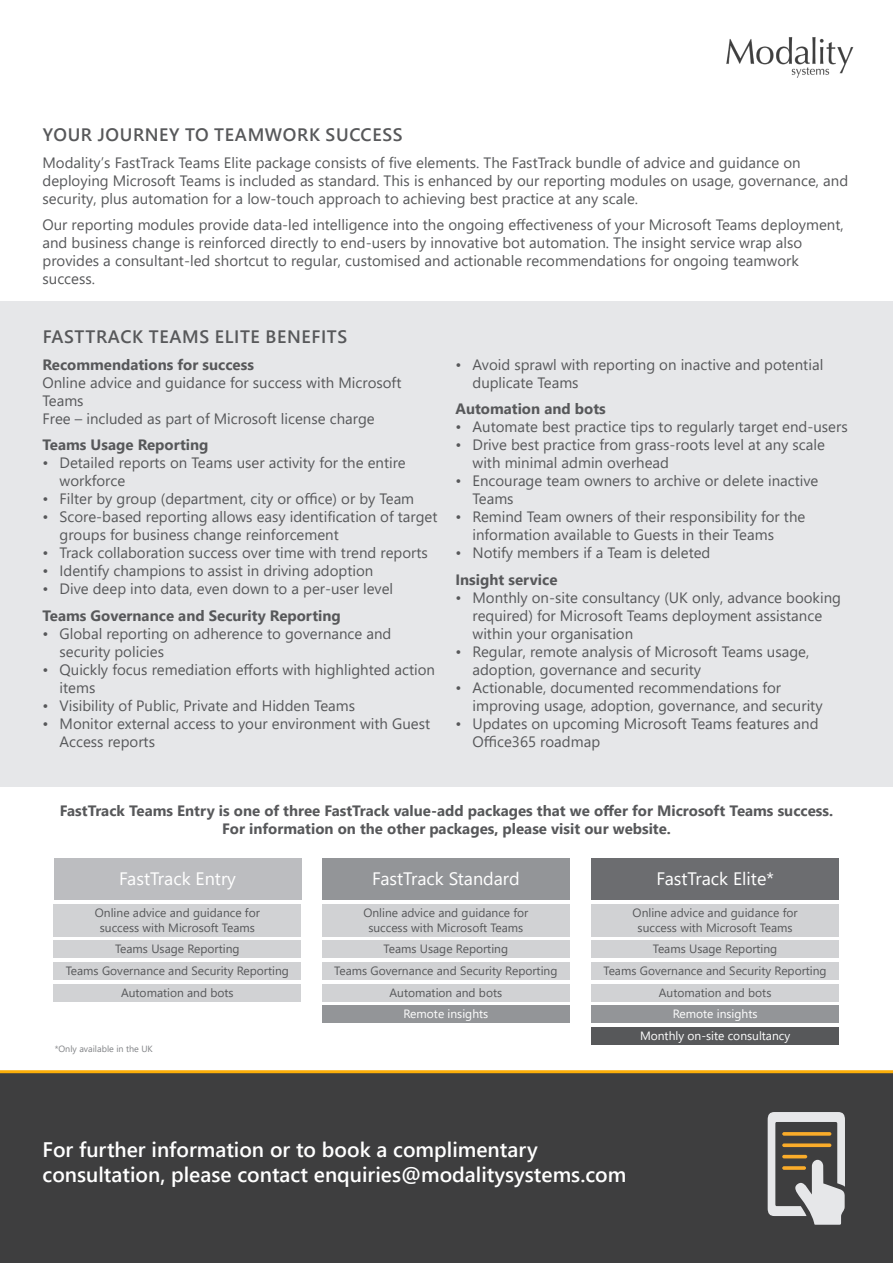
<style>
.page{position:relative;width:893px;height:1263px;background:#fff}
.page>*{position:absolute;margin:0;border:0;box-sizing:border-box;transform-origin:0 0}
.t1{font:600 21px/25.2px "Segoe UI";color:#fff}
.t2{font:600 18px "Segoe UI";letter-spacing:.035em;color:#57585a}
.t3{font:18px "Segoe UI";color:#fff}
.body_copy{font:15px/18px "Segoe UI";color:#57585a}
.body_copy-2{font:700 15px/18px "Segoe UI";color:#57585a;text-align:center}
.t4{font:12px/14.4px "Segoe UI";color:#57585a;text-align:center}
.t5{font:12px "Segoe UI";color:#fff}
.t6{font:9px "Segoe UI";color:#808285}
.s1{font-weight:700}
</style>
<div class="page">
<div style="left:0;top:301px;width:893px;height:486px;background:#e6e7e9"></div>
<img style="left:726px;top:37px;width:128px;height:41px">
<div style="left:0;top:1070px;width:893px;height:193px;background:#3e3e3f"></div>
<svg style="left:768px;top:1112px;width:77px;height:113px;background:#8f8f91"></svg>
<svg style="left:782px;top:1132px;width:49px;height:4px"></svg>
<svg style="left:782px;top:1143px;width:49px;height:4px"></svg>
<hr style="left:782px;top:1155px;width:25px;height:3px;background:#faac2a;border-radius:2px">
<svg style="left:782px;top:1166px;width:24px;height:4px"></svg>
<div style="left:591px;top:904px;width:248px;height:32px;background:#d1d2d4"></div>
<div style="left:591px;top:940px;width:248px;height:18px;background:#d1d2d4"></div>
<div style="left:591px;top:962px;width:248px;height:18px;background:#d1d2d4"></div>
<div style="left:591px;top:984px;width:248px;height:17px;background:#d1d2d4"></div>
<div style="left:591px;top:1005px;width:248px;height:18px;background:#939598"></div>
<div style="left:591px;top:1027px;width:248px;height:18px;background:#57585a"></div>
<div style="left:591px;top:858px;width:248px;height:42px;background:#6c6d70"></div>
<div style="left:322px;top:904px;width:248px;height:32px;background:#d1d2d4"></div>
<div style="left:322px;top:940px;width:248px;height:18px;background:#d1d2d4"></div>
<div style="left:322px;top:962px;width:248px;height:18px;background:#d1d2d4"></div>
<div style="left:322px;top:984px;width:248px;height:17px;background:#d1d2d4"></div>
<div style="left:322px;top:1005px;width:248px;height:18px;background:#939598"></div>
<div style="left:322px;top:858px;width:248px;height:42px;background:#939598"></div>
<div style="left:54px;top:904px;width:247px;height:32px;background:#d1d2d4"></div>
<div style="left:54px;top:940px;width:247px;height:18px;background:#d1d2d4"></div>
<div style="left:54px;top:962px;width:247px;height:18px;background:#d1d2d4"></div>
<div style="left:54px;top:984px;width:247px;height:17px;background:#d1d2d4"></div>
<div style="left:54px;top:858px;width:247px;height:42px;background:#bcbdc0"></div>
<p class="t2" style="left:43px;top:118px;width:361px">YOUR JOURNEY TO TEAMWORK SUCCESS</p>
<p class="body_copy" style="left:43px;top:152px;width:807px">Modality’s FastTrack Teams Elite package consists of five elements. The FastTrack bundle of advice and guidance on deploying Microsoft Teams is included as standard. This is enhanced by our reporting modules on usage, governance, and security, plus automation for a low-touch approach to achieving best practice at any scale.</p>
<p class="body_copy" style="left:43px;top:214px;width:803px">Our reporting modules provide data-led intelligence into the ongoing effectiveness of your Microsoft Teams deployment, and business change is reinforced directly to end-users by innovative bot automation. The insight service wrap also provides a consultant-led shortcut to regular, customised and actionable recommendations for ongoing teamwork success.</p>
<p class="t2" style="left:43px;top:320px;width:306px">FASTTRACK TEAMS ELITE BENEFITS</p>
<p class="body_copy" style="left:43px;top:354px;width:360px"><span class="s1">Recommendations for success<br></span>Online advice and guidance for success with Microsoft<br>Teams</p>
<p class="body_copy" style="left:43px;top:408px;width:334px">Free – included as part of Microsoft license charge</p>
<p class="body_copy-2" style="left:43px;top:434px;width:168px">Teams Usage Reporting</p>
<p class="body_copy" style="left:60px;top:452px;width:348px;text-indent:-17px">• Detailed reports on Teams user activity for the entire workforce</p>
<p class="body_copy" style="left:43px;top:488px;width:373px">• Filter by group (department, city or office) or by Team</p>
<p class="body_copy" style="left:60px;top:506px;width:379px;text-indent:-17px">• Score-based reporting allows easy identification of target groups for business change reinforcement</p>
<p class="body_copy" style="left:43px;top:542px;width:387px">• Track collaboration success over time with trend reports</p>
<p class="body_copy" style="left:43px;top:560px;width:332px">• Identify champions to assist in driving adoption</p>
<p class="body_copy" style="left:43px;top:578px;width:352px">• Dive deep into data, even down to a per-user level</p>
<p class="body_copy-2" style="left:43px;top:605px;width:300px">Teams Governance and Security Reporting</p>
<p class="body_copy" style="left:60px;top:623px;width:333px;text-indent:-17px">• Global reporting on adherence to governance and security policies</p>
<p class="body_copy" style="left:60px;top:659px;width:377px;text-indent:-17px">• Quickly focus remediation efforts with highlighted action items</p>
<p class="body_copy" style="left:43px;top:695px;width:314px">• Visibility of Public, Private and Hidden Teams</p>
<p class="body_copy" style="left:60px;top:713px;width:372px;text-indent:-17px">• Monitor external access to your environment with Guest<br>Access reports</p>
<p class="body_copy" style="left:472px;top:354px;width:352px;text-indent:-17px">• Avoid sprawl with reporting on inactive and potential duplicate Teams</p>
<p class="body_copy-2" style="left:455px;top:398px;width:152px">Automation and bots</p>
<p class="body_copy" style="left:455px;top:416px;width:394px">• Automate best practice tips to regularly target end-users</p>
<p class="body_copy" style="left:472px;top:434px;width:354px;text-indent:-17px">• Drive best practice from grass-roots level at any scale with minimal admin overhead</p>
<p class="body_copy" style="left:472px;top:470px;width:347px;text-indent:-17px">• Encourage team owners to archive or delete inactive<br>Teams</p>
<p class="body_copy" style="left:472px;top:506px;width:334px;text-indent:-17px">• Remind Team owners of their responsibility for the information available to Guests in their Teams</p>
<p class="body_copy" style="left:455px;top:542px;width:256px">• Notify members if a Team is deleted</p>
<p class="body_copy-2" style="left:455px;top:569px;width:103px">Insight service</p>
<p class="body_copy" style="left:472px;top:587px;width:370px;text-indent:-17px">• Monthly on-site consultancy (UK only, advance booking required) for Microsoft Teams deployment assistance within your organisation</p>
<p class="body_copy" style="left:472px;top:641px;width:338px;text-indent:-17px">• Regular, remote analysis of Microsoft Teams usage, adoption, governance and security</p>
<p class="body_copy" style="left:472px;top:677px;width:352px;text-indent:-17px">• Actionable, documented recommendations for improving usage, adoption, governance, and security</p>
<p class="body_copy" style="left:472px;top:713px;width:347px;text-indent:-17px">• Updates on upcoming Microsoft Teams features and<br>Office365 roadmap</p>
<p class="body_copy-2" style="left:60px;top:800px;width:775px">FastTrack Teams Entry is one of three FastTrack value-add packages that we offer for Microsoft Teams success.<br>For information on the other packages, please visit our website.</p>
<p class="t3" style="left:119px;top:861px;width:118px">FastTrack Entry</p>
<p class="t4" style="left:95px;top:904px;width:166px">Online advice and guidance for success with Microsoft Teams</p>
<p class="t4" style="left:115px;top:941px;width:126px">Teams Usage Reporting</p>
<p class="t4" style="left:66px;top:962px;width:225px">Teams Governance and Security Reporting</p>
<p class="t4" style="left:121px;top:984px;width:114px">Automation and bots</p>
<p class="t6" style="left:55px;top:1040px;width:100px">*Only available in the UK</p>
<p class="t3" style="left:372px;top:861px;width:149px">FastTrack Standard</p>
<p class="t4" style="left:363px;top:904px;width:166px">Online advice and guidance for success with Microsoft Teams</p>
<p class="t4" style="left:384px;top:941px;width:126px">Teams Usage Reporting</p>
<p class="t4" style="left:334px;top:962px;width:225px">Teams Governance and Security Reporting</p>
<p class="t4" style="left:390px;top:984px;width:114px">Automation and bots</p>
<p class="t5" style="left:403px;top:1003px;width:86px">Remote insights</p>
<p class="t3" style="left:657px;top:861px;width:119px">FastTrack Elite*</p>
<p class="t4" style="left:633px;top:904px;width:166px">Online advice and guidance for success with Microsoft Teams</p>
<p class="t4" style="left:653px;top:941px;width:126px">Teams Usage Reporting</p>
<p class="t4" style="left:604px;top:962px;width:225px">Teams Governance and Security Reporting</p>
<p class="t4" style="left:659px;top:984px;width:114px">Automation and bots</p>
<p class="t5" style="left:673px;top:1003px;width:86px">Remote insights</p>
<p class="t5" style="left:640px;top:1025px;width:152px">Monthly on-site consultancy</p>
<p class="t1" style="left:43px;top:1135px;width:585px">For further information or to book a complimentary consultation, please contact enquiries@modalitysystems.com</p>
</div>
